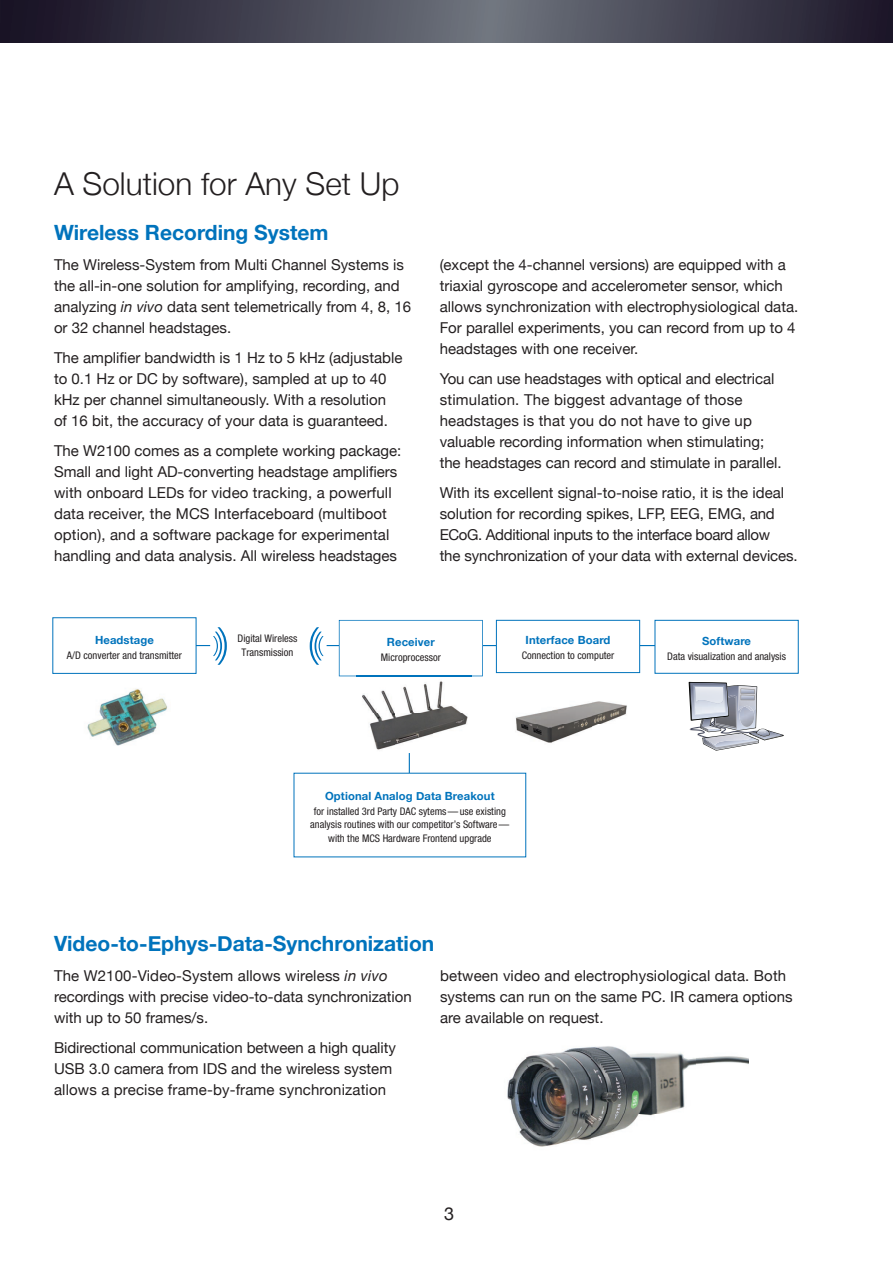
<style>
.page{position:relative;width:893px;height:1263px;background:#fff}
.page>*{position:absolute;margin:0;border:0;box-sizing:border-box;transform-origin:0 0}
.t1{font:300 31.5px "Helvetica Neue";color:#231f20}
.t2{font:700 21px "Helvetica Neue";color:#0073bc}
.t3{font:18px "Helvetica Neue";color:#231f20}
.t4{font:15px/21px "Helvetica Neue";color:#231f20}
.t5{font:700 11.25px "Helvetica Neue";letter-spacing:.01em;color:#0073bc}
.t6{font:condensed 10.5px/13.5px "Helvetica Neue LT Pro";color:#231f20;text-align:center}
.s1{font-style:italic}
</style>
<div class="page">
<hr style="left:0;top:0;width:1px;height:43px;background:#1a1526">
<svg style="left:1px;top:0;width:892px;height:43px;background:#424250"></svg>
<hr style="left:327px;top:645px;width:333px;height:1px;background:#0073bc">
<svg style="left:196px;top:627px;width:31px;height:38px"></svg>
<svg style="left:310px;top:627px;width:14px;height:38px"></svg>
<hr style="left:409px;top:753px;width:1px;height:48px;background:#0073bc">
<div style="left:496px;top:620px;width:144px;height:53px;background:#fff"></div>
<div style="left:496px;top:620px;width:144px;height:53px;border:1px solid #0073bc"></div>
<div style="left:655px;top:620px;width:143px;height:53px;background:#fff"></div>
<div style="left:655px;top:620px;width:144px;height:54px;border:1px solid #0073bc"></div>
<svg style="left:339px;top:620px;width:144px;height:56px"></svg>
<img style="left:357px;top:673px;width:115px;height:77px">
<img style="left:357px;top:676px;width:115px;height:1px">
<svg style="left:689px;top:682px;width:95px;height:69px"></svg>
<img style="left:693px;top:685px;width:33px;height:30px">
<img style="left:703px;top:726px;width:16px;height:3px">
<img style="left:695px;top:687px;width:28px;height:17px">
<img style="left:515px;top:701px;width:112px;height:42px">
<div style="left:52px;top:617px;width:144px;height:57px;border:1px solid #0073bc"></div>
<img style="left:87px;top:689px;width:81px;height:57px">
<img style="left:507px;top:1046px;width:242px;height:101px">
<h1 class="t1" style="left:54px;top:158px;width:347px">A Solution for Any Set Up</h1>
<h2 class="t2" style="left:54px;top:216px;width:276px">Wireless Recording System</h2>
<p class="t4" style="left:54px;top:255px;width:359px">The Wireless-System from Multi Channel Systems is the all-in-one solution for amplifying, recording, and analyzing <span class="s1">in vivo</span> data sent telemetrically from 4, 8, 16 or 32 channel headstages.</p>
<p class="t4" style="left:54px;top:348px;width:350px">The amplifier bandwidth is 1 Hz to 5 kHz (adjustable to 0.1 Hz or DC by software), sampled at up to 40 kHz per channel simultaneously. With a resolution of 16 bit, the accuracy of your data is guaranteed.</p>
<p class="t4" style="left:54px;top:441px;width:349px">The W2100 comes as a complete working package:<br>Small and light AD-converting headstage amplifiers with onboard LEDs for video tracking, a powerfull data receiver, the MCS Interfaceboard (multiboot option), and a software package for experimental handling and data analysis. All wireless headstages</p>
<p class="t4" style="left:440px;top:255px;width:360px">(except the 4-channel versions) are equipped with a triaxial gyroscope and accelerometer sensor, which allows synchronization with electrophysiological data.<br>For parallel experiments, you can record from up to 4 headstages with one receiver.</p>
<p class="t4" style="left:440px;top:369px;width:343px">You can use headstages with optical and electrical stimulation. The biggest advantage of those headstages is that you do not have to give up valuable recording information when stimulating; the headstages can record and stimulate in parallel.</p>
<p class="t4" style="left:440px;top:483px;width:359px">With its excellent signal-to-noise ratio, it is the ideal solution for recording spikes, LFP, EEG, EMG, and ECoG. Additional inputs to the interface board allow<br>the synchronization of your data with external devices.</p>
<p class="t5" style="left:95px;top:631px;width:60px">Headstage</p>
<p class="t6" style="left:67px;top:648px;width:117px">A/D converter and transmitter</p>
<p class="t6" style="left:237px;top:632px;width:61px">Digital Wireless<br>Transmission</p>
<p class="t5" style="left:526px;top:632px;width:86px">Interface Board</p>
<p class="t5" style="left:387px;top:633px;width:49px">Receiver</p>
<p class="t6" style="left:381px;top:650px;width:61px">Microprocessor</p>
<p class="t6" style="left:522px;top:649px;width:94px">Connection to computer</p>
<p class="t5" style="left:325px;top:787px;width:171px">Optional Analog Data Breakout</p>
<p class="t6" style="left:310px;top:804px;width:201px">for installed 3rd Party DAC sytems — use existing analysis routines with our competitor’s Software — with the MCS Hardware Frontend upgrade</p>
<p class="t5" style="left:702px;top:632px;width:50px">Software</p>
<p class="t6" style="left:667px;top:649px;width:120px">Data visualization and analysis</p>
<h2 class="t2" style="left:54px;top:927px;width:382px">Video-to-Ephys-Data-Synchronization</h2>
<p class="t4" style="left:54px;top:966px;width:359px">The W2100-Video-System allows wireless <span class="s1">in vivo </span>recordings with precise video-to-data synchronization with up to 50 frames/s.</p>
<p class="t4" style="left:54px;top:1038px;width:343px">Bidirectional communication between a high quality<br>USB 3.0 camera from IDS and the wireless system allows a precise frame-by-frame synchronization</p>
<p class="t4" style="left:440px;top:966px;width:354px">between video and electrophysiological data. Both systems can run on the same PC. IR camera options are available on request.</p>
<p class="t3" style="left:444px;top:1201px;width:12px">3</p>
</div>
